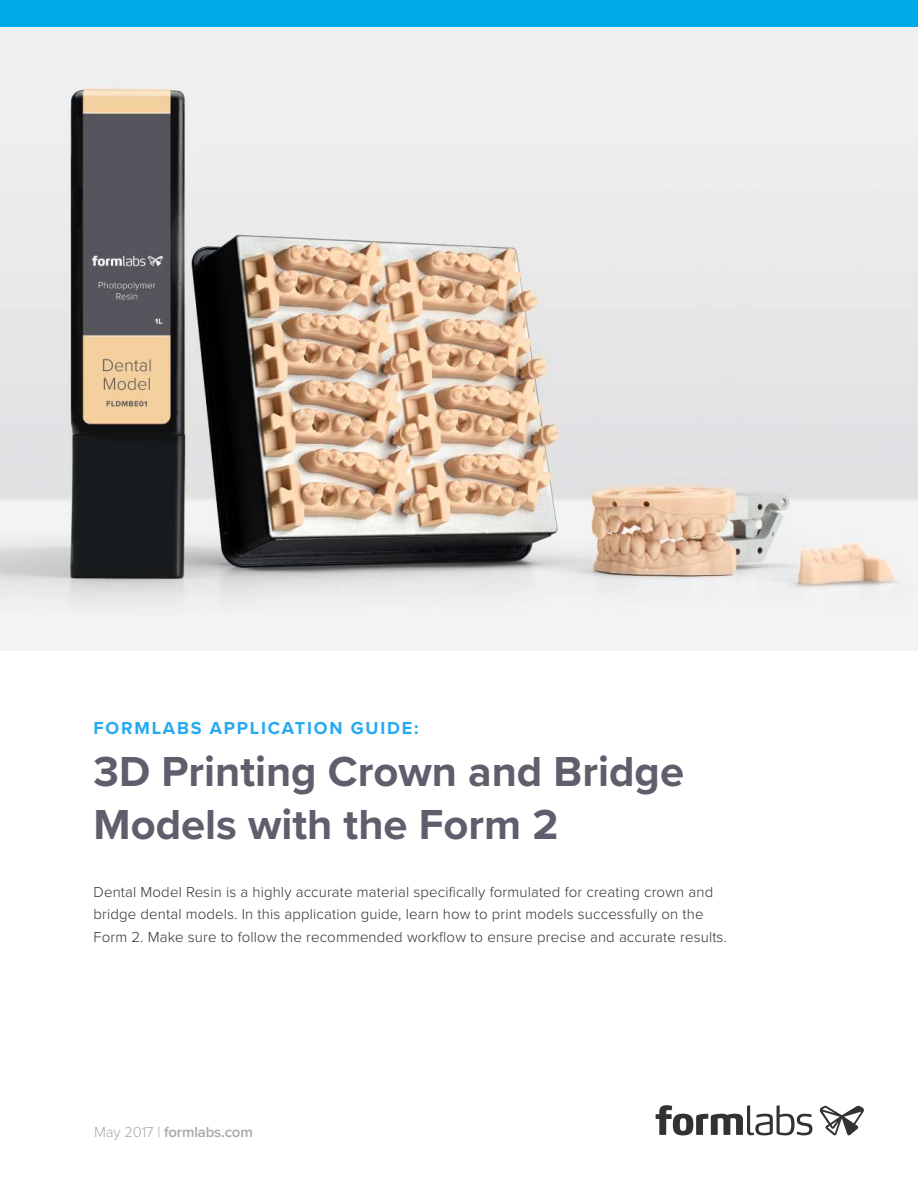
<style>
.page{position:relative;width:918px;height:1188px;background:#fff}
.page>*{position:absolute;margin:0;border:0;box-sizing:border-box;transform-origin:0 0}
.t1{font:700 43.5px/52.5px "Proxima Nova";color:#5e5e6c}
.t2{font:700 18px "Proxima Nova";letter-spacing:.1em;color:#26a9f2}
.t3{font:300 15px/22.5px "Proxima Nova";letter-spacing:.01em;color:#323238}
.t4{font:600 15px "Proxima Nova";letter-spacing:-.01em;color:#a7a9ac}
.s1{font-weight:300}
</style>
<div class="page">
<div style="left:0;top:0;width:918px;height:27px;background:#00aae7"></div>
<img style="left:0;top:27px;width:918px;height:624px">
<svg style="left:656px;top:1105px;width:156px;height:30px"></svg>
<svg style="left:819px;top:1106px;width:45px;height:29px"></svg>
<p class="t2" style="left:94px;top:714px;width:327px">FORMLABS APPLICATION GUIDE:</p>
<h1 class="t1" style="left:94px;top:745px;width:592px">3D Printing Crown and Bridge<br>Models with the Form 2</h1>
<p class="t3" style="left:94px;top:880px;width:635px">Dental Model Resin is a highly accurate material specifically formulated for creating crown and bridge dental models. In this application guide, learn how to print models successfully on the<br>Form 2. Make sure to follow the recommended workflow to ensure precise and accurate results.</p>
<p class="t4" style="left:94px;top:1120px;width:160px"><span class="s1">May 2017 |</span> formlabs.com</p>
</div>
